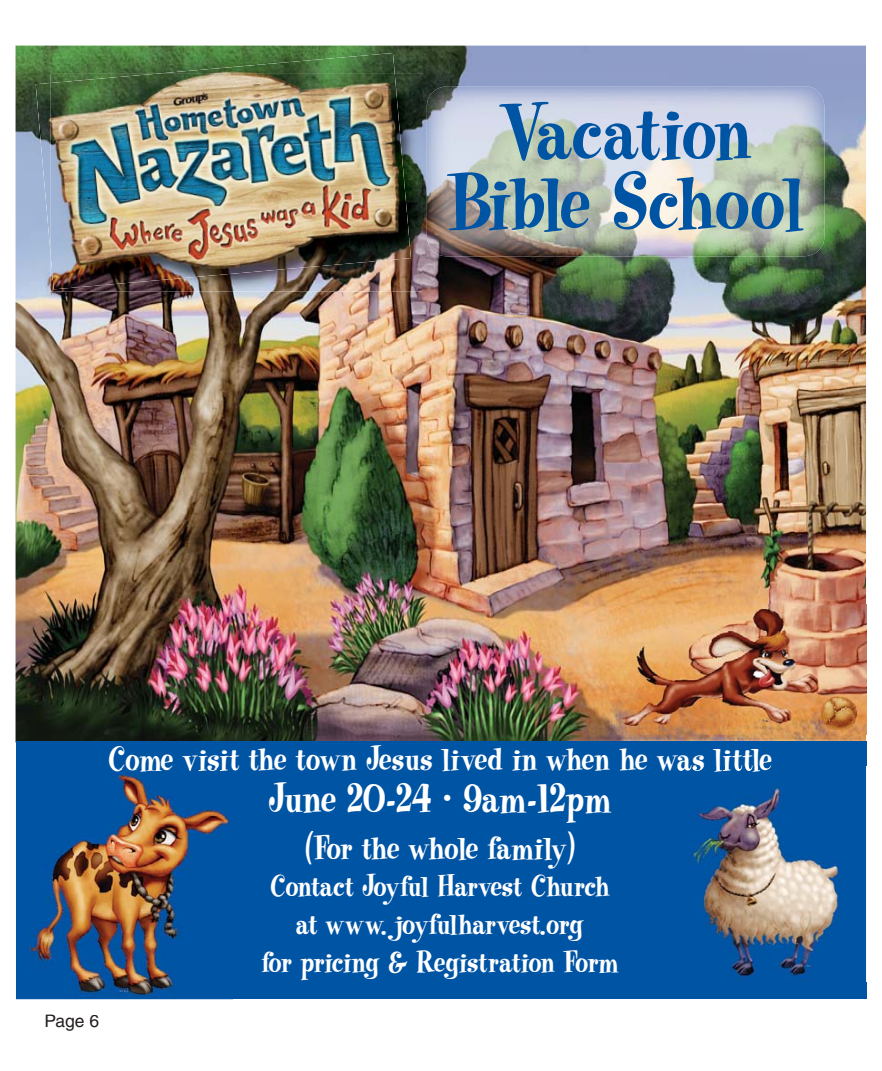
<style>
.page{position:relative;width:882px;height:1071px;background:#fff}
.page>*{position:absolute;margin:0;border:0;box-sizing:border-box;transform-origin:0 0}
.t1{font:84px/70px "Heatwave";letter-spacing:-.025em;color:#0054a4;text-align:center}
.t2{font:42px "Heatwave";color:#fff}
.t3{font:35px "Heatwave";color:#fff}
.t4{font:35px "Heatwave";letter-spacing:-.02em;color:#fff}
.t5{font:31.5px/37.8px "Heatwave";color:#fff;text-align:center}
.t6{font:17.5px "Helvetica";color:#231f20}
</style>
<div class="page">
<img style="left:16px;top:46px;width:850px;height:696px">
<img style="left:376px;top:74px;width:46px;height:217px">
<img style="left:51px;top:289px;width:325px;height:2px">
<img style="left:36px;top:53px;width:359px;height:89px">
<img style="left:40px;top:140px;width:11px;height:116px">
<img style="left:51px;top:74px;width:360px;height:215px">
<div style="left:16px;top:742px;width:850px;height:257px;background:#0054a4"></div>
<img style="left:692px;top:785px;width:147px;height:195px">
<img style="left:677px;top:767px;width:94px;height:5px">
<img style="left:427px;top:86px;width:397px;height:170px;border-radius:21px">
<img style="left:28px;top:772px;width:203px;height:226px">
<img style="left:198px;top:770px;width:30px;height:2px">
<img style="left:113px;top:770px;width:78px;height:2px">
<img style="left:611px;top:604px;width:256px;height:131px">
<h1 class="t1" style="left:448px;top:110px;width:358px">Vacation<br>Bible School</h1>
<p class="t3" style="left:108px;top:746px;width:665px">Come visit the town Jesus lived in when he was little</p>
<h2 class="t2" style="left:269px;top:783px;width:344px">June 20-24 • 9am-12pm</h2>
<p class="t4" style="left:305px;top:834px;width:272px">(For the whole family)</p>
<p class="t5" style="left:261px;top:872px;width:359px">Contact Joyful Harvest Church at www. joyfulharvest.org<br>for pricing &amp; Registration Form</p>
<p class="t6" style="left:44px;top:1015px;width:56px">Page 6</p>
</div>
